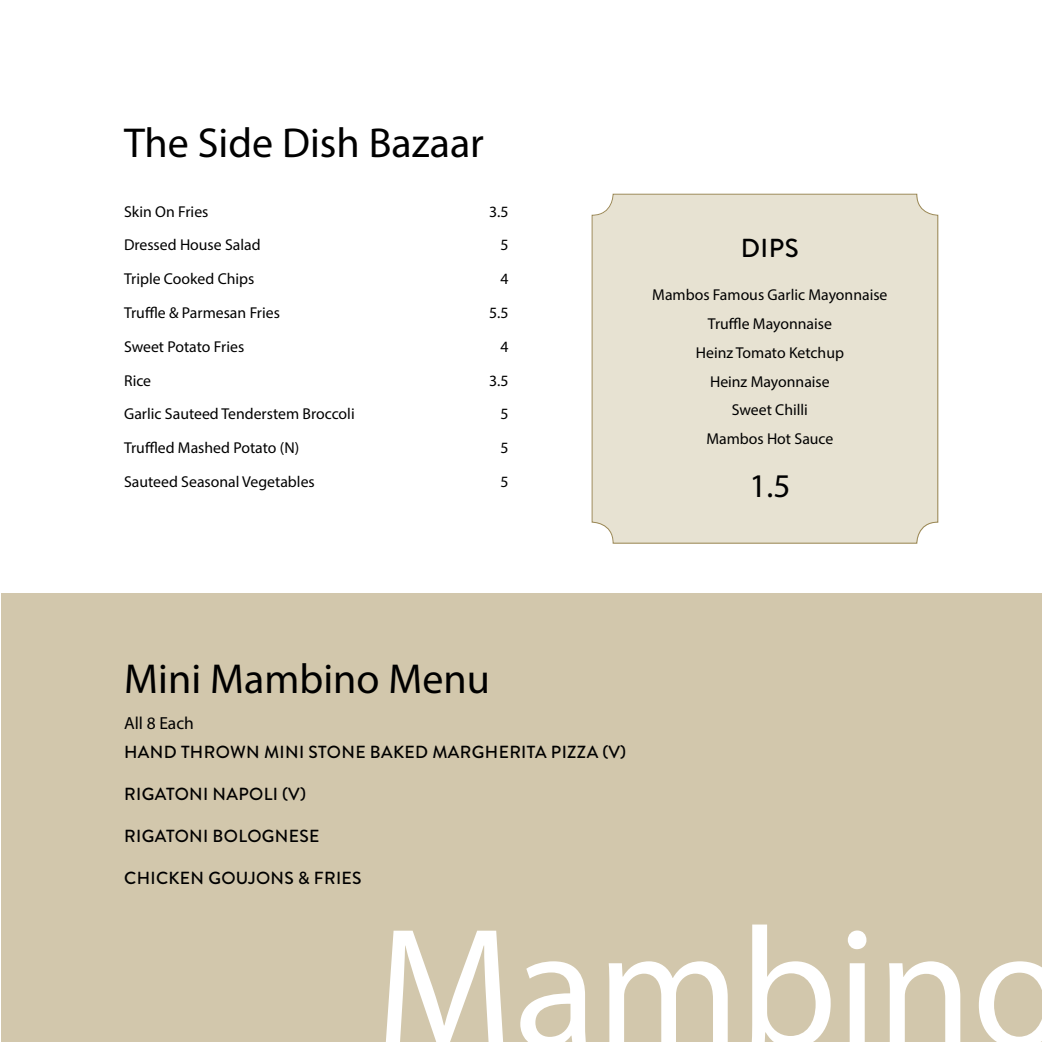
<style>
.page{position:relative;width:1042px;height:1042px;background:#fff}
.page>*{position:absolute;margin:0;border:0;box-sizing:border-box;transform-origin:0 0}
.Section_Title{font:171.15px "Myriad Pro";color:#fff}
.Section_Title-2{font:42px "Myriad Pro";color:#000}
.Ingredients{font:33.25px "Myriad Pro";color:#000}
.Dish{font:500 26.07px "Brandon Grotesque";color:#000}
.Dish-2{font:500 17.5px "Brandon Grotesque";letter-spacing:.02em;color:#000}
.Ingredients-2{font:17.5px "Myriad Pro";color:#000}
.Ingredients-3{font:15.75px "Myriad Pro";color:#000}
</style>
<div class="page">
<div style="left:1px;top:593px;width:1041px;height:449px;background:#d2c7ac"></div>
<div style="left:592px;top:195px;width:346px;height:348px;background:#e7e2d2;border-radius:21px"></div>
<div style="left:592px;top:194px;width:346px;height:349px;border:1px solid #9a8754;border-radius:21px"></div>
<p class="Section_Title-2" style="left:124px;top:117px;width:361px">The Side Dish Bazaar</p>
<p class="Ingredients-3" style="left:124px;top:202px;width:86px">Skin On Fries</p>
<p class="Ingredients-3" style="left:124px;top:235px;width:138px">Dressed House Salad</p>
<p class="Ingredients-3" style="left:124px;top:269px;width:132px">Triple Cooked Chips</p>
<p class="Ingredients-3" style="left:124px;top:303px;width:157px">Truffle &amp; Parmesan Fries</p>
<p class="Ingredients-3" style="left:124px;top:337px;width:122px">Sweet Potato Fries</p>
<p class="Ingredients-3" style="left:124px;top:370px;width:29px">Rice</p>
<p class="Ingredients-3" style="left:124px;top:404px;width:232px">Garlic Sauteed Tenderstem Broccoli</p>
<p class="Ingredients-3" style="left:124px;top:438px;width:177px">Truffled Mashed Potato (N)</p>
<p class="Ingredients-3" style="left:124px;top:472px;width:192px">Sauteed Seasonal Vegetables</p>
<p class="Ingredients-3" style="left:489px;top:202px;width:21px">3.5</p>
<p class="Ingredients-3" style="left:500px;top:235px;width:10px">5</p>
<p class="Ingredients-3" style="left:500px;top:269px;width:10px">4</p>
<p class="Ingredients-3" style="left:489px;top:303px;width:21px">5.5</p>
<p class="Ingredients-3" style="left:500px;top:337px;width:10px">4</p>
<p class="Ingredients-3" style="left:489px;top:370px;width:21px">3.5</p>
<p class="Ingredients-3" style="left:500px;top:404px;width:10px">5</p>
<p class="Ingredients-3" style="left:500px;top:438px;width:10px">5</p>
<p class="Ingredients-3" style="left:500px;top:472px;width:10px">5</p>
<p class="Dish" style="left:741px;top:230px;width:60px">DIPS</p>
<p class="Ingredients-3" style="left:652px;top:285px;width:237px">Mambos Famous Garlic Mayonnaise</p>
<p class="Ingredients-3" style="left:708px;top:314px;width:126px">Truffle Mayonnaise</p>
<p class="Ingredients-3" style="left:696px;top:343px;width:150px">Heinz Tomato Ketchup</p>
<p class="Ingredients-3" style="left:710px;top:372px;width:121px">Heinz Mayonnaise</p>
<p class="Ingredients-3" style="left:732px;top:400px;width:78px">Sweet Chilli</p>
<p class="Ingredients-3" style="left:706px;top:429px;width:129px">Mambos Hot Sauce</p>
<p class="Ingredients" style="left:749px;top:465px;width:42px">1.5</p>
<p class="Section_Title-2" style="left:124px;top:653px;width:367px">Mini Mambino Menu</p>
<p class="Ingredients-2" style="left:124px;top:712px;width:71px">All 8 Each</p>
<p class="Dish-2" style="left:124px;top:739px;width:503px">HAND THROWN MINI STONE BAKED MARGHERITA PIZZA (V)</p>
<p class="Dish-2" style="left:124px;top:781px;width:183px">RIGATONI NAPOLI (V)</p>
<p class="Dish-2" style="left:124px;top:823px;width:197px">RIGATONI BOLOGNESE</p>
<p class="Dish-2" style="left:124px;top:865px;width:239px">CHICKEN GOUJONS &amp; FRIES</p>
<p class="Section_Title" style="left:376px;top:883px;width:692px">Mambino</p>
</div>
